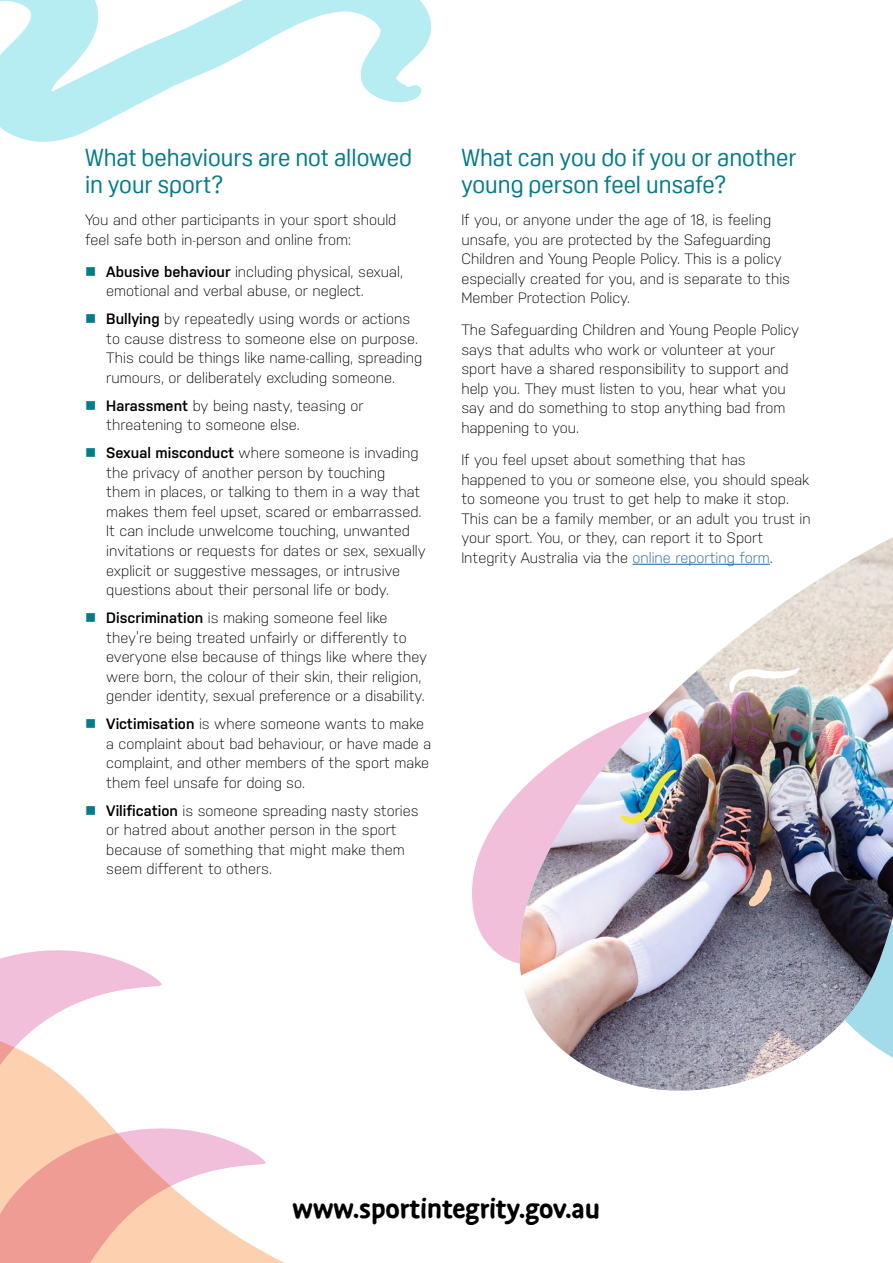
<style>
.page{position:relative;width:893px;height:1263px;background:#fff}
.page>*{position:absolute;margin:0;border:0;box-sizing:border-box;transform-origin:0 0}
.t1{font:700 30px "Duper";color:#000}
.t2{font:24px/27px "Oscine";color:#007d8a}
.t3{font:300 15px/19.5px "Nudista";color:#000}
.s1{color:#007d8a}
.s2{font-weight:600}
.s3{color:#215e9e}
</style>
<div class="page">
<svg style="left:0;top:1120px;width:284px;height:143px"></svg>
<svg style="left:0;top:0;width:432px;height:142px"></svg>
<svg style="left:0;top:950px;width:162px;height:170px"></svg>
<svg style="left:0;top:1126px;width:267px;height:137px"></svg>
<svg style="left:472px;top:808px;width:34px;height:151px;fill:#f1bfd9"></svg>
<div style="left:506px;top:794px;width:12px;height:170px;background:#f1bfd9"></div>
<img style="left:518px;top:537px;width:375px;height:554px">
<img style="left:621px;top:769px;width:56px;height:54px">
<svg style="left:729px;top:667px;width:71px;height:26px"></svg>
<svg style="left:749px;top:869px;width:23px;height:37px"></svg>
<hr style="left:632px;top:564px;width:138px;height:1px;background:#215e9e">
<h2 class="t2" style="left:85px;top:144px;width:328px">What behaviours are not allowed in your sport?</h2>
<p class="t3" style="left:85px;top:210px;width:313px">You and other participants in your sport should feel safe both in-person and online from:</p>
<p class="t3" style="left:106px;top:262px;width:298px;text-indent:-21px"><span class="s1">■</span> <span class="s2">Abusive behaviour</span> including physical, sexual, emotional and verbal abuse, or neglect.</p>
<p class="t3" style="left:106px;top:309px;width:317px;text-indent:-21px"><span class="s1">■</span> <span class="s2">Bullying</span> by repeatedly using words or actions to cause distress to someone else on purpose.<br>This could be things like name-calling, spreading rumours, or deliberately excluding someone.</p>
<p class="t3" style="left:106px;top:396px;width:259px;text-indent:-21px"><span class="s1">■</span> <span class="s2">Harassment</span> by being nasty, teasing or threatening to someone else.</p>
<p class="t3" style="left:106px;top:443px;width:321px;text-indent:-21px"><span class="s1">■</span> <span class="s2">Sexual misconduct</span> where someone is invading the privacy of another person by touching<br>them in places, or talking to them in a way that makes them feel upset, scared or embarrassed.<br>It can include unwelcome touching, unwanted invitations or requests for dates or sex, sexually explicit or suggestive messages, or intrusive questions about their personal life or body.</p>
<p class="t3" style="left:106px;top:608px;width:322px;text-indent:-21px"><span class="s1">■</span> <span class="s2">Discrimination</span> is making someone feel like they’re being treated unfairly or differently to everyone else because of things like where they were born, the colour of their skin, their religion, gender identity, sexual preference or a disability.</p>
<p class="t3" style="left:106px;top:714px;width:326px;text-indent:-21px"><span class="s1">■</span> <span class="s2">Victimisation</span> is where someone wants to make a complaint about bad behaviour, or have made a complaint, and other members of the sport make them feel unsafe for doing so.</p>
<p class="t3" style="left:106px;top:800px;width:314px;text-indent:-21px"><span class="s1">■</span> <span class="s2">Vilification</span> is someone spreading nasty stories or hatred about another person in the sport because of something that might make them seem different to others.</p>
<h2 class="t2" style="left:461px;top:144px;width:337px">What can you do if you or another young person feel unsafe?</h2>
<p class="t3" style="left:461px;top:210px;width:330px">If you, or anyone under the age of 18, is feeling unsafe, you are protected by the Safeguarding Children and Young People Policy. This is a policy especially created for you, and is separate to this Member Protection Policy.</p>
<p class="t3" style="left:461px;top:320px;width:339px">The Safeguarding Children and Young People Policy says that adults who work or volunteer at your sport have a shared responsibility to support and help you. They must listen to you, hear what you say and do something to stop anything bad from happening to you.</p>
<p class="t3" style="left:461px;top:450px;width:351px">If you feel upset about something that has happened to you or someone else, you should speak to someone you trust to get help to make it stop.<br>This can be a family member, or an adult you trust in your sport. You, or they, can report it to Sport Integrity Australia via the <span class="s3">online reporting form</span>.</p>
<h1 class="t1" style="left:293px;top:1191px;width:309px">www .sportintegrity .gov .au</h1>
</div>
